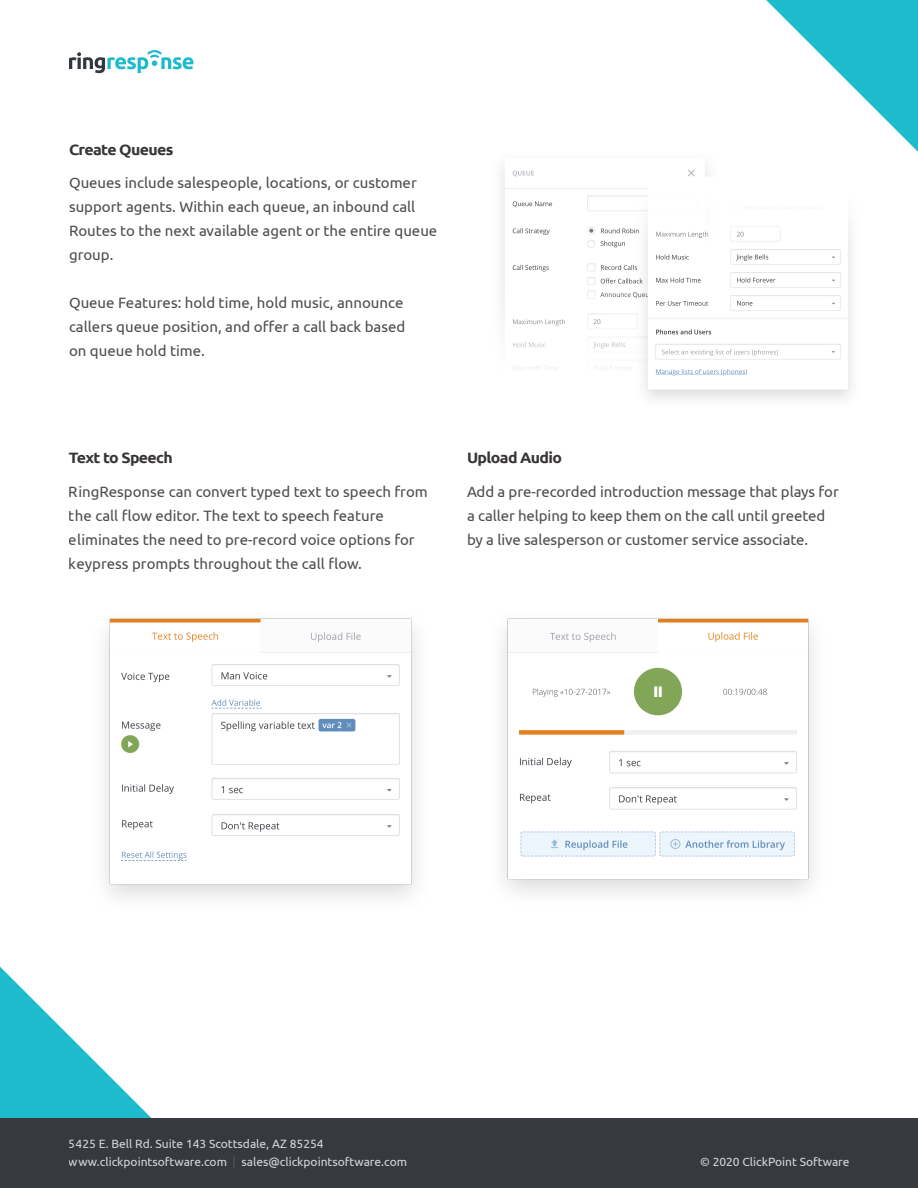
<style>
.page{position:relative;width:918px;height:1188px;background:#fff}
.page>*{position:absolute;margin:0;border:0;box-sizing:border-box;transform-origin:0 0}
.t1{font:15px/24px "Ubuntu";color:#221e1f}
.t2{font:700 15px "Ubuntu";letter-spacing:-.04em;color:rgb(34 30 31/.9);scale:1.06 1}
.t3{font:12px/18px "Ubuntu";color:#fff}
.s1{color:rgb(255 255 255/.2)}
</style>
<div class="page">
<svg style="left:0;top:967px;width:152px;height:152px"></svg>
<div style="left:0;top:1119px;width:918px;height:69px;background:#36393f"></div>
<svg style="left:69px;top:50px;width:124px;height:23px"></svg>
<img style="left:502px;top:618px;width:312px;height:276px">
<img style="left:104px;top:618px;width:313px;height:281px">
<svg style="left:766px;top:0;width:152px;height:152px"></svg>
<img style="left:501px;top:138px;width:362px;height:261px">
<p class="t2" style="left:69px;top:140px;width:100px">Create Queues</p>
<p class="t1" style="left:69px;top:171px;width:370px">Queues include salespeople, locations, or customer support agents. Within each queue, an inbound call Routes to the next available agent or the entire queue group.</p>
<p class="t1" style="left:69px;top:291px;width:338px">Queue Features: hold time, hold music, announce callers queue position, and offer a call back based on queue hold time.</p>
<p class="t2" style="left:69px;top:448px;width:100px">Text to Speech</p>
<p class="t1" style="left:69px;top:479px;width:360px">RingResponse can convert typed text to speech from the call flow editor. The text to speech feature eliminates the need to pre-record voice options for keypress prompts throughout the call flow.</p>
<p class="t2" style="left:467px;top:448px;width:91px">Upload Audio</p>
<p class="t1" style="left:467px;top:479px;width:373px">Add a pre-recorded introduction message that plays for a caller helping to keep them on the call until greeted by a live salesperson or customer service associate.</p>
<p class="t3" style="left:69px;top:1135px;width:340px">5425 E. Bell Rd. Suite 143 Scottsdale, AZ 85254 www.clickpointsoftware.com <span class="s1">|</span> sales@clickpointsoftware.com</p>
<p class="t3" style="left:700px;top:1153px;width:151px">© 2020 ClickPoint Software</p>
</div>
